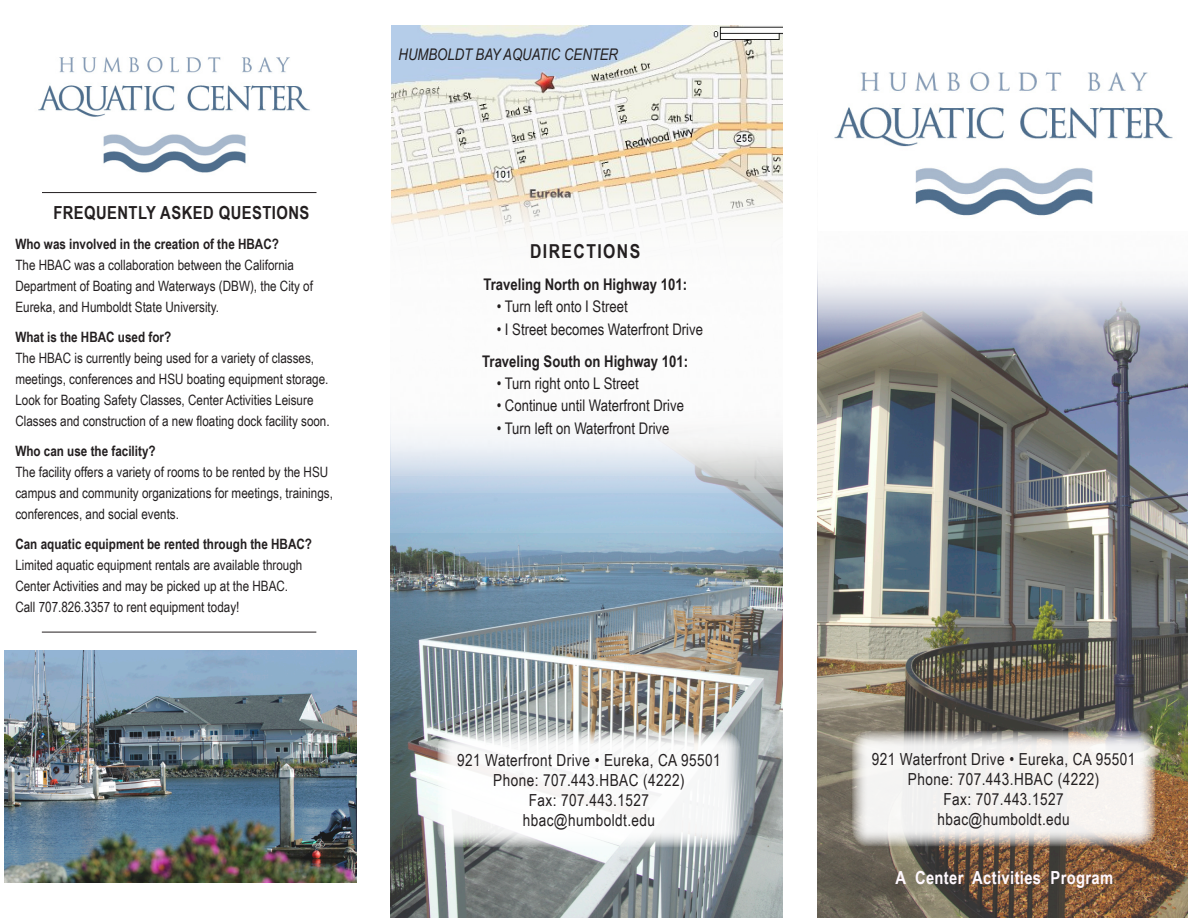
<style>
.page{position:relative;width:1188px;height:918px;background:#fff}
.page>*{position:absolute;margin:0;border:0;box-sizing:border-box;transform-origin:0 0}
.t1{font:700 19.2px "Arial Narrow";letter-spacing:.075em;color:#231f20}
.t2{font:700 18px "Arial Narrow";letter-spacing:.025em;color:#231f20}
.t3{font:700 18px "Arial Narrow";letter-spacing:.02em;color:#fff9ff}
.t4{font:16.65px "Arial Narrow";letter-spacing:.025em;color:#231f20}
.t5{font:16.05px "Arial Narrow";color:#231f20}
.t6{font:700 16.05px "Arial Narrow";color:#231f20}
.t7{font:italic 16.05px "Arial Narrow";color:#231f20}
.t8{font:14.25px/21px "Arial Narrow";color:#231f20}
.t9{font:700 14.25px "Arial Narrow";color:#231f20}
</style>
<div class="page">
<img style="left:391px;top:539px;width:391px;height:379px">
<img style="left:391px;top:26px;width:391px;height:115px">
<img style="left:391px;top:141px;width:391px;height:398px">
<img style="left:818px;top:418px;width:370px;height:500px">
<svg style="left:852px;top:731px;width:303px;height:116px;fill:#f2f1f0"></svg>
<img style="left:4px;top:651px;width:352px;height:231px">
<img style="left:38px;top:57px;width:272px;height:116px">
<img style="left:391px;top:149px;width:391px;height:58px">
<hr style="left:42px;top:192px;width:274px;height:1px;background:#231f20">
<img style="left:818px;top:385px;width:370px;height:33px">
<svg style="left:437px;top:731px;width:304px;height:116px"></svg>
<hr style="left:42px;top:632px;width:274px;height:1px;background:#231f20">
<img style="left:817px;top:263px;width:371px;height:122px">
<img style="left:834px;top:72px;width:339px;height:144px">
<img style="left:392px;top:167px;width:391px;height:326px">
<img style="left:391px;top:207px;width:391px;height:326px">
<p class="t2" style="left:53px;top:199px;width:257px">FREQUENTLY ASKED QUESTIONS</p>
<p class="t9" style="left:15px;top:233px;width:265px">Who was involved in the creation of the HBAC?</p>
<p class="t8" style="left:15px;top:254px;width:299px">The HBAC was a collaboration between the California<br>Department of Boating and Waterways (DBW), the City of<br>Eureka, and Humboldt State University.</p>
<p class="t9" style="left:15px;top:326px;width:157px">What is the HBAC used for?</p>
<p class="t8" style="left:15px;top:347px;width:316px">The HBAC is currently being used for a variety of classes, meetings, conferences and HSU boating equipment storage.<br>Look for Boating Safety Classes, Center Activities Leisure Classes and construction of a new floating dock facility soon.</p>
<p class="t9" style="left:15px;top:440px;width:142px">Who can use the facility?</p>
<p class="t8" style="left:15px;top:461px;width:319px">The facility offers a variety of rooms to be rented by the HSU campus and community organizations for meetings, trainings, conferences, and social events.</p>
<p class="t9" style="left:15px;top:533px;width:298px">Can aquatic equipment be rented through the HBAC?</p>
<p class="t8" style="left:15px;top:554px;width:289px">Limited aquatic equipment rentals are available through<br>Center Activities and may be picked up at the HBAC.</p>
<p class="t8" style="left:15px;top:596px;width:226px">Call 707.826.3357 to rent equipment today!</p>
<p class="t7" style="left:399px;top:43px;width:221px">HUMBOLDT BAY AQUATIC CENTER</p>
<p class="t1" style="left:530px;top:236px;width:112px">DIRECTIONS</p>
<p class="t6" style="left:483px;top:272px;width:205px">Traveling North on Highway 101:</p>
<p class="t5" style="left:497px;top:295px;width:132px">• Turn left onto I Street</p>
<p class="t5" style="left:497px;top:317px;width:208px">• I Street becomes Waterfront Drive</p>
<p class="t6" style="left:482px;top:349px;width:207px">Traveling South on Highway 101:</p>
<p class="t5" style="left:497px;top:372px;width:144px">• Turn right onto L Street</p>
<p class="t5" style="left:497px;top:394px;width:189px">• Continue until Waterfront Drive</p>
<p class="t5" style="left:497px;top:416px;width:174px">• Turn left on Waterfront Drive</p>
<p class="t4" style="left:457px;top:748px;width:265px">921 Waterfront Drive • Eureka, CA 95501</p>
<p class="t4" style="left:493px;top:768px;width:193px">Phone: 707.443.HBAC (4222)</p>
<p class="t4" style="left:529px;top:788px;width:122px">Fax: 707.443.1527</p>
<p class="t4" style="left:523px;top:808px;width:134px">hbac@humboldt.edu</p>
<p class="t4" style="left:872px;top:747px;width:265px">921 Waterfront Drive • Eureka, CA 95501</p>
<p class="t4" style="left:908px;top:767px;width:193px">Phone: 707.443.HBAC (4222)</p>
<p class="t4" style="left:944px;top:787px;width:122px">Fax: 707.443.1527</p>
<p class="t4" style="left:937px;top:807px;width:134px">hbac@humboldt.edu</p>
<p class="t3" style="left:896px;top:864px;width:219px">A Center Activities Program</p>
</div>
